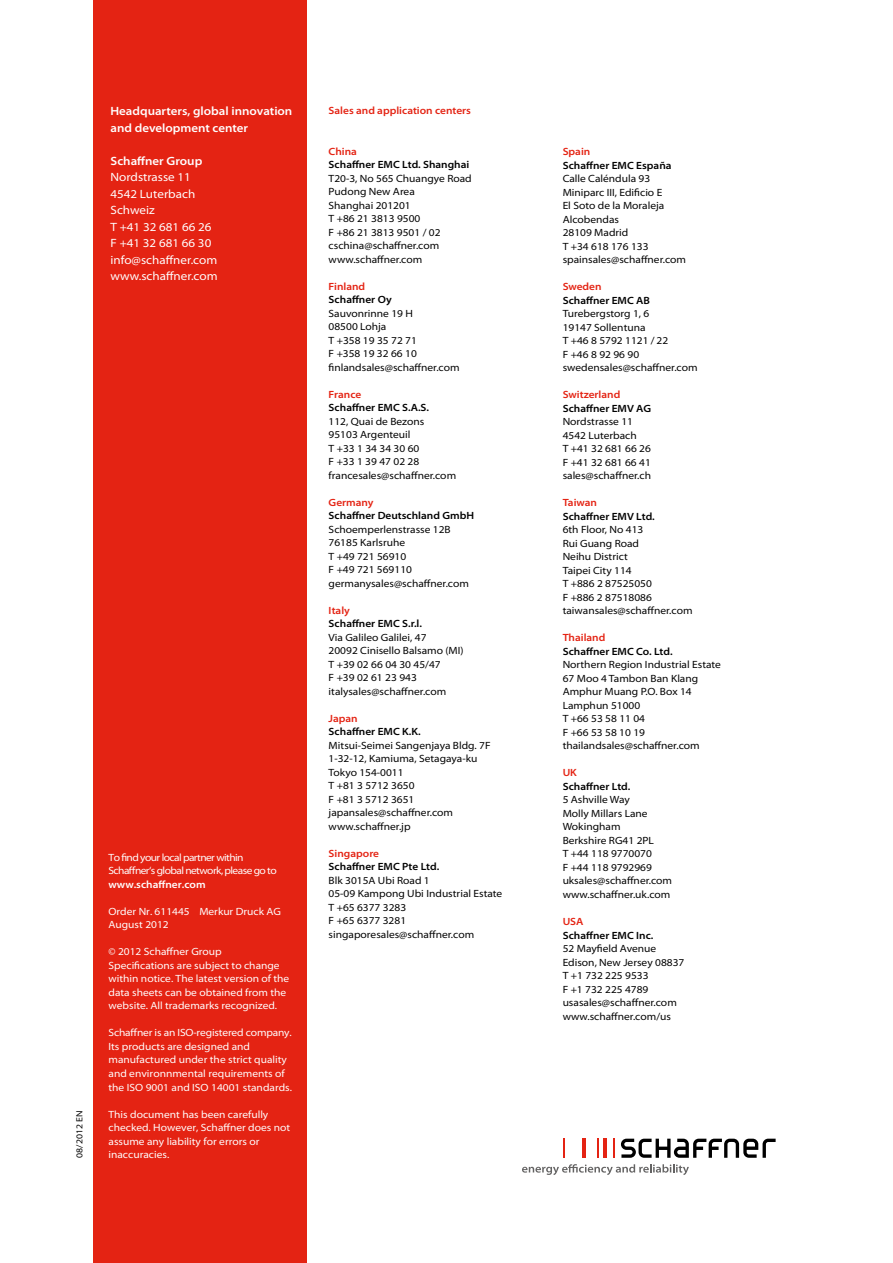
<style>
.page{position:relative;width:893px;height:1263px;background:#fff}
.page>*{position:absolute;margin:0;border:0;box-sizing:border-box;transform-origin:0 0}
.t1{font:semi-expanded 12px/16.5px "Myriad Pro";color:#fff}
.t2{font:600 semi-expanded 12px/16.5px "Myriad Pro";color:#fff}
.t3{font:semi-expanded 10.5px/13.5px "Myriad Pro";color:#000}
.t4{font:semi-expanded 10.5px/13.5px "Myriad Pro";color:#fff}
.t5{font:600 semi-expanded 10.5px "Myriad Pro";color:#000}
.t6{font:600 semi-expanded 10.5px "Myriad Pro";color:#e42313}
.t7{font:semi-expanded 10.5px/13.5px "Myriad Pro";letter-spacing:-.055em;color:#fff}
.t8{font:600 semi-expanded 10.5px "Myriad Pro";color:#fff}
.t9{font:semi-expanded 9px "Myriad Pro";color:#000}
</style>
<div class="page">
<div style="left:94px;top:0;width:213px;height:1263px;background:#e42313"></div>
<svg style="left:522px;top:1164px;width:167px;height:11px"></svg>
<hr style="left:603px;top:1138px;width:3px;height:20px;background:#e42313">
<svg style="left:613px;top:1138px;width:1px;height:20px"></svg>
<svg style="left:597px;top:1138px;width:1px;height:20px"></svg>
<hr style="left:582px;top:1138px;width:3px;height:20px;background:#e42313">
<svg style="left:563px;top:1138px;width:1px;height:20px"></svg>
<svg style="left:621px;top:1139px;width:155px;height:19px"></svg>
<p class="t2" style="left:111px;top:103px;width:183px">Headquarters, global innovation and development center</p>
<p class="t2" style="left:111px;top:153px;width:93px">Schaffner Group</p>
<p class="t1" style="left:111px;top:169px;width:109px">Nordstrasse 11<br>4542 Luterbach<br>Schweiz<br>T +41 32 681 66 26<br>F +41 32 681 66 30 info@schaffner.com www.schaffner.com</p>
<p class="t9" style="left:74px;top:1157px;width:48px;rotate:-90deg">08/2012 EN</p>
<p class="t7" style="left:109px;top:851px;width:170px">To find your local partner within<br>Schaffner‘s global network, please go to</p>
<p class="t8" style="left:109px;top:878px;width:99px">www.schaffner.com</p>
<p class="t4" style="left:109px;top:905px;width:174px">Order Nr. 611445 Merkur Druck AG<br>August 2012</p>
<p class="t4" style="left:109px;top:945px;width:182px">© 2012 Schaffner Group Specifications are subject to change within notice. The latest version of the data sheets can be obtained from the website. All trademarks recognized.</p>
<p class="t4" style="left:109px;top:1026px;width:185px">Schaffner is an ISO-registered company.<br>Its products are designed and manufactured under the strict quality and environnmental requirements of the ISO 9001 and ISO 14001 standards.</p>
<p class="t4" style="left:109px;top:1107px;width:183px">This document has been carefully checked. However, Schaffner does not assume any liability for errors or inaccuracies.</p>
<p class="t6" style="left:329px;top:105px;width:144px">Sales and application centers</p>
<p class="t6" style="left:329px;top:145px;width:30px">China</p>
<p class="t5" style="left:329px;top:159px;width:142px">Schaffner EMC Ltd. Shanghai</p>
<p class="t3" style="left:329px;top:172px;width:145px">T20-3, No 565 Chuangye Road<br>Pudong New Area<br>Shanghai 201201<br>T +86 21 3813 9500<br>F +86 21 3813 9501 / 02 cschina@schaffner.com www.schaffner.com</p>
<p class="t6" style="left:329px;top:280px;width:38px">Finland</p>
<p class="t5" style="left:329px;top:294px;width:65px">Schaffner Oy</p>
<p class="t3" style="left:329px;top:307px;width:133px">Sauvonrinne 19 H<br>08500 Lohja<br>T +358 19 35 72 71<br>F +358 19 32 66 10 finlandsales@schaffner.com</p>
<p class="t6" style="left:329px;top:388px;width:34px">France</p>
<p class="t5" style="left:329px;top:402px;width:102px">Schaffner EMC S.A.S.</p>
<p class="t3" style="left:329px;top:415px;width:129px">112, Quai de Bezons<br>95103 Argenteuil<br>T +33 1 34 34 30 60<br>F +33 1 39 47 02 28 francesales@schaffner.com</p>
<p class="t6" style="left:329px;top:496px;width:46px">Germany</p>
<p class="t5" style="left:329px;top:510px;width:147px">Schaffner Deutschland GmbH</p>
<p class="t3" style="left:329px;top:523px;width:142px">Schoemperlenstrasse 12B<br>76185 Karlsruhe<br>T +49 721 56910<br>F +49 721 569110 germanysales@schaffner.com</p>
<p class="t6" style="left:329px;top:604px;width:23px">Italy</p>
<p class="t5" style="left:329px;top:618px;width:95px">Schaffner EMC S.r.l.</p>
<p class="t3" style="left:329px;top:631px;width:136px">Via Galileo Galilei, 47<br>20092 Cinisello Balsamo (MI)<br>T +39 02 66 04 30 45/47<br>F +39 02 61 23 943 italysales@schaffner.com</p>
<p class="t6" style="left:329px;top:712px;width:31px">Japan</p>
<p class="t5" style="left:329px;top:726px;width:94px">Schaffner EMC K.K.</p>
<p class="t3" style="left:329px;top:739px;width:163px">Mitsui-Seimei Sangenjaya Bldg. 7F<br>1-32-12, Kamiuma, Setagaya-ku<br>Tokyo 154-0011<br>T +81 3 5712 3650<br>F +81 3 5712 3651 japansales@schaffner.com www.schaffner.jp</p>
<p class="t6" style="left:329px;top:847px;width:52px">Singapore</p>
<p class="t5" style="left:329px;top:861px;width:112px">Schaffner EMC Pte Ltd.</p>
<p class="t3" style="left:329px;top:874px;width:175px">Blk 3015A Ubi Road 1<br>05-09 Kampong Ubi Industrial Estate<br>T +65 6377 3283<br>F +65 6377 3281 singaporesales@schaffner.com</p>
<p class="t6" style="left:563px;top:146px;width:29px">Spain</p>
<p class="t5" style="left:563px;top:159px;width:110px">Schaffner EMC España</p>
<p class="t3" style="left:563px;top:172px;width:125px">Calle Caléndula 93<br>Miniparc III, Edificio E<br>El Soto de la Moraleja<br>Alcobendas<br>28109 Madrid<br>T +34 618 176 133 spainsales@schaffner.com</p>
<p class="t6" style="left:563px;top:281px;width:40px">Sweden</p>
<p class="t5" style="left:563px;top:294px;width:89px">Schaffner EMC AB</p>
<p class="t3" style="left:563px;top:307px;width:136px">Turebergstorg 1, 6<br>19147 Sollentuna<br>T +46 8 5792 1121 / 22<br>F +46 8 92 96 90 swedensales@schaffner.com</p>
<p class="t6" style="left:563px;top:389px;width:59px">Switzerland</p>
<p class="t5" style="left:563px;top:402px;width:90px">Schaffner EMV AG</p>
<p class="t3" style="left:563px;top:415px;width:90px">Nordstrasse 11<br>4542 Luterbach<br>T +41 32 681 66 26<br>F +41 32 681 66 41 sales@schaffner.ch</p>
<p class="t6" style="left:563px;top:497px;width:36px">Taiwan</p>
<p class="t5" style="left:563px;top:510px;width:94px">Schaffner EMV Ltd.</p>
<p class="t3" style="left:563px;top:523px;width:131px">6th Floor, No 413<br>Rui Guang Road<br>Neihu District<br>Taipei City 114<br>T +886 2 87525050<br>F +886 2 87518086 taiwansales@schaffner.com</p>
<p class="t6" style="left:563px;top:632px;width:44px">Thailand</p>
<p class="t5" style="left:563px;top:645px;width:111px">Schaffner EMC Co. Ltd.</p>
<p class="t3" style="left:563px;top:658px;width:160px">Northern Region Industrial Estate<br>67 Moo 4 Tambon Ban Klang<br>Amphur Muang P.O. Box 14<br>Lamphun 51000<br>T +66 53 58 11 04<br>F +66 53 58 10 19 thailandsales@schaffner.com</p>
<p class="t6" style="left:563px;top:767px;width:16px">UK</p>
<p class="t5" style="left:563px;top:780px;width:69px">Schaffner Ltd.</p>
<p class="t3" style="left:563px;top:793px;width:111px">5 Ashville Way<br>Molly Millars Lane<br>Wokingham<br>Berkshire RG41 2PL<br>T +44 118 9770070<br>F +44 118 9792969 uksales@schaffner.com www.schaffner.uk.com</p>
<p class="t6" style="left:563px;top:916px;width:22px">USA</p>
<p class="t5" style="left:563px;top:929px;width:92px">Schaffner EMC Inc.</p>
<p class="t3" style="left:563px;top:942px;width:123px">52 Mayfield Avenue<br>Edison, New Jersey 08837<br>T +1 732 225 9533<br>F +1 732 225 4789 usasales@schaffner.com www.schaffner.com/us</p>
</div>
